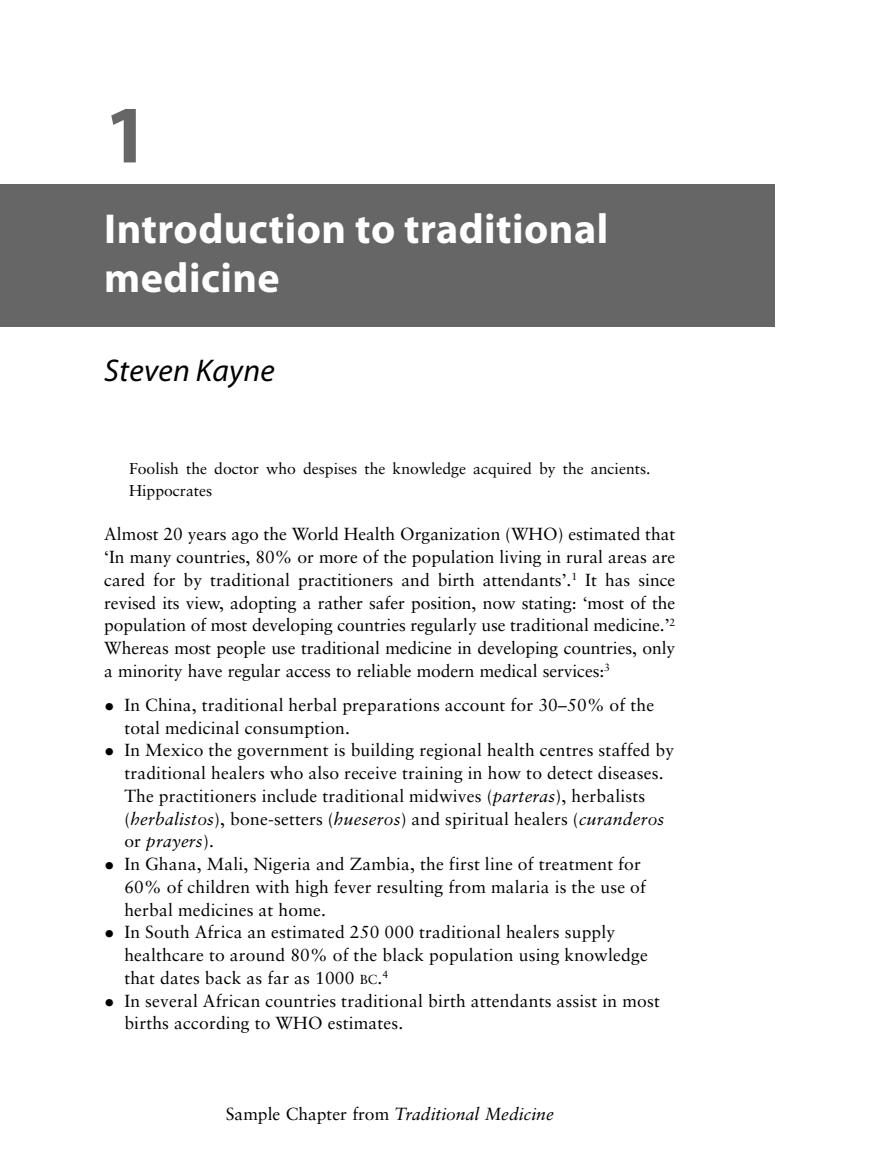
<style>
.page{position:relative;width:874px;height:1161px;background:#fff}
.page>*{position:absolute;margin:0;border:0;box-sizing:border-box;transform-origin:0 0}
.t1{font:700 82.25px "Myriad Pro";color:#666}
.t2{font:700 42px/49px "Myriad Pro";letter-spacing:.01em;color:#fff}
.t3{font:italic 31.5px "Myriad Pro";letter-spacing:.01em;color:#000}
.t4{font:17.5px/22.8px "Sabon";letter-spacing:.01em;color:#000}
.t5{font:italic 17.5px "Sabon";color:#000}
.t6{font:15.75px/21.9px "Sabon";color:#000}
.s1{font-size:21px}
.s2{font-style:italic}
.s3{font-size:13.12px}
.s4{font-style:normal}
</style>
<div class="page">
<div style="left:0;top:184px;width:774px;height:143px;background:#666"></div>
<h1 class="t1" style="left:104px;top:103px;width:47px">1</h1>
<h2 class="t2" style="left:104px;top:208px;width:505px">Introduction to traditional medicine</h2>
<h3 class="t3" style="left:104px;top:359px;width:172px">Steven Kayne</h3>
<p class="t6" style="left:129px;top:459px;width:522px">Foolish the doctor who despises the knowledge acquired by the ancients.<br>Hippocrates</p>
<p class="t4" style="left:104px;top:524px;width:572px;text-align:justify">Almost 20 years ago the World Health Organization (WHO) estimated that ‘In many countries, 80% or more of the population living in rural areas are cared for by traditional practitioners and birth attendants’.<sup>1</sup> It has since revised its view, adopting a rather safer position, now stating: ‘most of the population of most developing countries regularly use traditional medicine.’<sup>2<br></sup>Whereas most people use traditional medicine in developing countries, only a minority have regular access to reliable modern medical services:<sup>3</sup></p>
<p class="t4" style="left:124px;top:695px;width:531px;text-indent:-20px"><span class="s1">•</span> In China, traditional herbal preparations account for 30–50% of the total medicinal consumption.</p>
<p class="t4" style="left:124px;top:740px;width:551px;text-indent:-20px"><span class="s1">•</span> In Mexico the government is building regional health centres staffed by traditional healers who also receive training in how to detect diseases.<br>The practitioners include traditional midwives (<span class="s2">parteras</span>), herbalists (<span class="s2">herbalistos</span>), bone-setters (<span class="s2">hueseros</span>) and spiritual healers (<span class="s2">curanderos </span>or <span class="s2">prayers</span>).</p>
<p class="t4" style="left:124px;top:854px;width:523px;text-indent:-20px"><span class="s1">•</span> In Ghana, Mali, Nigeria and Zambia, the first line of treatment for<br>60% of children with high fever resulting from malaria is the use of herbal medicines at home.</p>
<p class="t4" style="left:124px;top:922px;width:524px;text-indent:-20px"><span class="s1">•</span> In South Africa an estimated 250 000 traditional healers supply healthcare to around 80% of the black population using knowledge that dates back as far as 1000 <span class="s3">BC</span>.<sup>4</sup></p>
<p class="t4" style="left:124px;top:991px;width:537px;text-indent:-20px"><span class="s1">•</span> In several African countries traditional birth attendants assist in most births according to WHO estimates.</p>
<p class="t5" style="left:226px;top:1106px;width:329px"><span class="s4">Sample Chapter from</span> Traditional Medicine</p>
</div>
